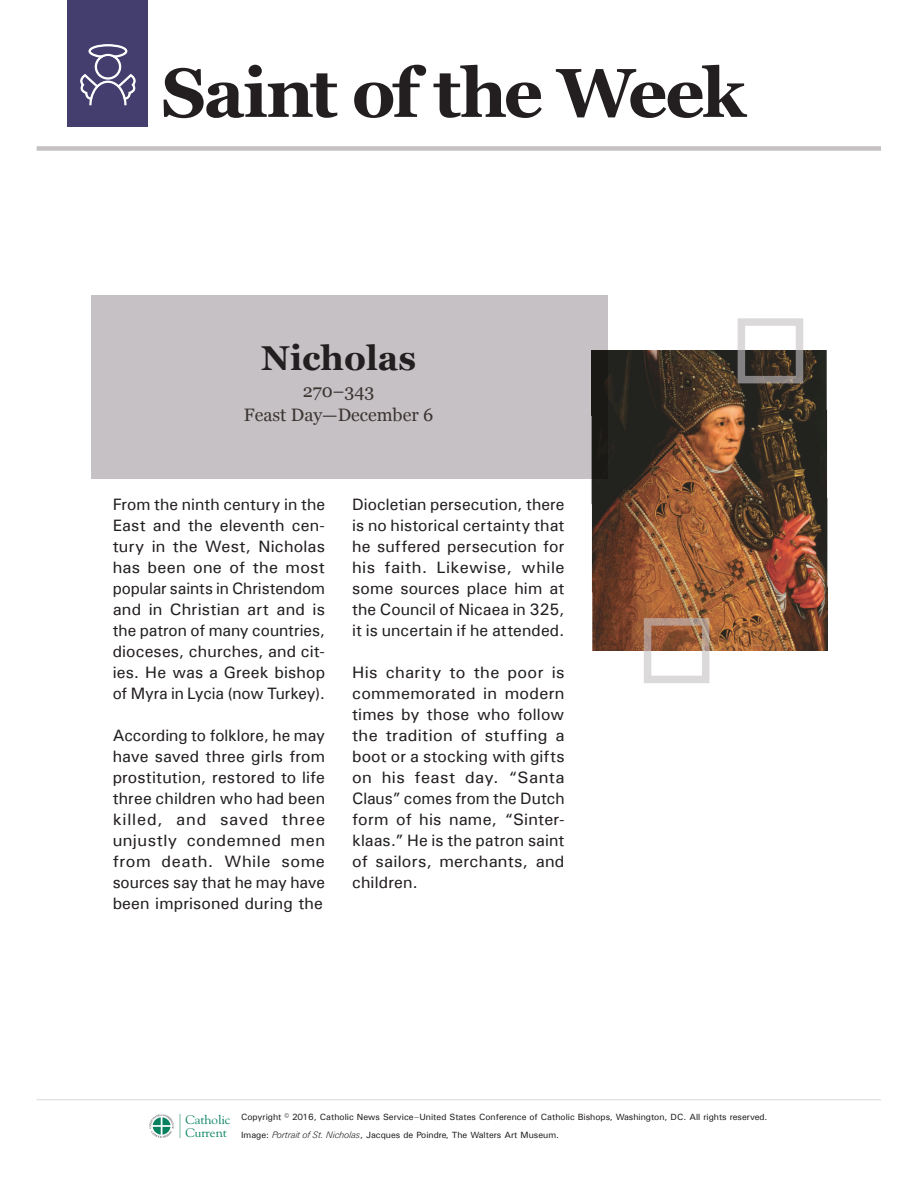
<style>
.page{position:relative;width:918px;height:1188px;background:#fff}
.page>*{position:absolute;margin:0;border:0;box-sizing:border-box;transform-origin:0 0}
.t1{font:700 69px "Georgia";letter-spacing:-.04em;color:#231f20}
.t2{font:700 34.5px "Georgia";color:#231f20}
.t3{font:18px/24px "Georgia";color:#3b3532;text-align:center}
.t4{font:16.5px/21px "Univers";letter-spacing:.005em;color:#231f20;text-align:justify}
.t5{font:12.6px/12.6px "Goudy Std";color:#088161}
.t6{font:9px "Univers";color:#231f20}
.s1{font-family:"Univers Next Pro";font-weight:300;font-style:italic}
</style>
<div class="page">
<div style="left:68px;top:0;width:80px;height:127px;background:#443e6e"></div>
<svg style="left:80px;top:44px;width:56px;height:62px"></svg>
<div style="left:37px;top:146px;width:844px;height:5px;background:#c5c1c4"></div>
<hr style="left:37px;top:1099px;width:844px;height:1px;background:#c5c1c4">
<svg style="left:149px;top:1114px;width:31px;height:24px"></svg>
<img style="left:592px;top:351px;width:235px;height:300px">
<div style="left:644px;top:618px;width:65px;height:65px;border:8px solid #c5c1c4"></div>
<div style="left:738px;top:318px;width:65px;height:65px;border:8px solid #c5c1c4"></div>
<div style="left:91px;top:295px;width:517px;height:183px;background:#c5c1c4"></div>
<p class="t1" style="left:161px;top:41px;width:586px">Saint of the Week</p>
<p class="t2" style="left:261px;top:333px;width:157px">Nicholas</p>
<p class="t3" style="left:244px;top:378px;width:191px">270–343<br>Feast Day—December 6</p>
<p class="t4" style="left:113px;top:494px;width:214px">From the ninth century in the East and the eleventh cen&shy;tury in the West, Nicholas has been one of the most popular saints in Christendom and in Christian art and is the patron of many countries, dioceses, churches, and cit&shy;ies. He was a Greek bishop of Myra in Lycia (now Turkey).</p>
<p class="t4" style="left:113px;top:725px;width:214px">According to folklore, he may have saved three girls from prostitution, restored to life three children who had been killed, and saved three unjustly condemned men from death. While some sources say that he may have been imprisoned during the</p>
<p class="t4" style="left:352px;top:494px;width:214px">Diocletian persecution, there is no historical certainty that he suffered persecution for his faith. Likewise, while some sources place him at the Council of Nicaea in 325, it is uncertain if he attended.</p>
<p class="t4" style="left:352px;top:662px;width:214px">His charity to the poor is commemorated in modern times by those who follow the tradition of stuffing a boot or a stocking with gifts on his feast day. “Santa Claus” comes from the Dutch form of his name, “Sinter&shy;klaas.” He is the patron saint of sailors, merchants, and children.</p>
<p class="t5" style="left:186px;top:1113px;width:46px">Catholic<br>Current</p>
<p class="t6" style="left:241px;top:1112px;width:528px">Copyright © 2016, Catholic News Service–United States Conference of Catholic Bishops, Washington, DC. All rights reserved.</p>
<p class="t6" style="left:241px;top:1129px;width:320px">Image: <span class="s1">Portrait of St. Nicholas</span>, Jacques de Poindre, The Walters Art Museum.</p>
</div>
